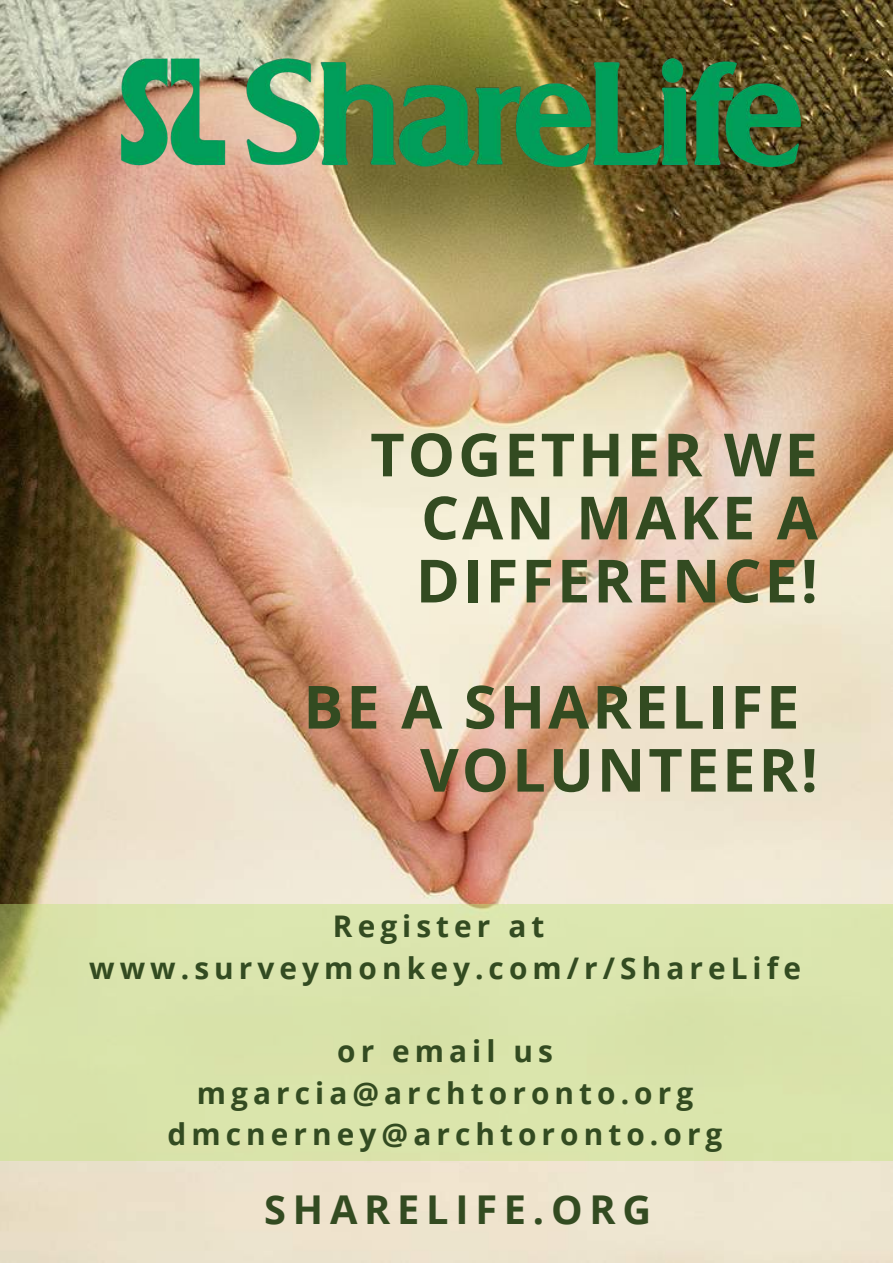
<style>
.page{position:relative;width:893px;height:1263px;background:#fff}
.page>*{position:absolute;margin:0;border:0;box-sizing:border-box;transform-origin:0 0}
.t1{font:700 59.55px/63px "Open Sans";letter-spacing:.05em;color:#334b21;text-align:justify}
.t2{font:700 39.75px "Open Sans";letter-spacing:.17em;color:#334b21}
.t3{font:700 29.85px/41.7px "Open Sans";letter-spacing:.17em;color:#334b21;text-align:center}
</style>
<div class="page">
<img style="left:0;top:0;width:893px;height:1263px">
<div style="left:0;top:904px;width:893px;height:257px;background:#dae4ac"></div>
<img style="left:122px;top:59px;width:679px;height:108px">
<h1 class="t1" style="left:416px;top:422px;width:404px;text-indent:-46px">TOGETHER WE CAN MAKE A DIFFERENCE!</h1>
<h1 class="t1" style="left:420px;top:674px;width:399px;text-indent:-117px">BE A SHARELIFE<br>VOLUNTEER!</h1>
<p class="t3" style="left:89px;top:904px;width:713px">Register at www.surveymonkey.com/r/ShareLife</p>
<p class="t3" style="left:168px;top:1029px;width:556px">or email us mgarcia@archtoronto.org dmcnerney@archtoronto.org</p>
<h2 class="t2" style="left:264px;top:1181px;width:388px">SHARELIFE.ORG</h2>
</div>
